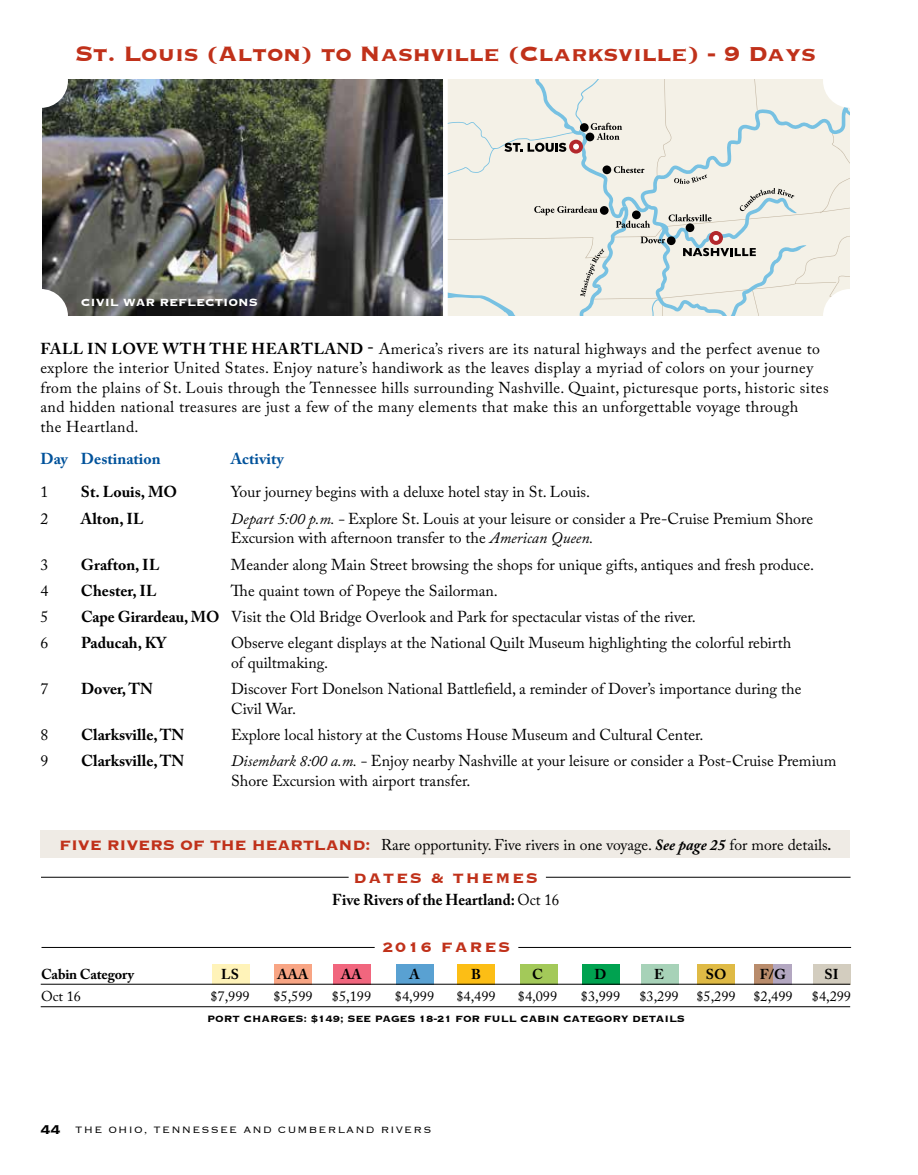
<style>
.page{position:relative;width:918px;height:1175px;background:#fff}
.page>*{position:absolute;margin:0;border:0;box-sizing:border-box;transform-origin:0 0}
.t1{font:700 27px "Copperplate";letter-spacing:-.01em;color:#c0311a}
.t2{font:700 18px "Copperplate";letter-spacing:.1em;color:#c0311a}
.t3{font:700 16.5px "Copperplate";color:#000}
.t4{font:15.75px/19.5px "Adobe Caslon Pro";color:#000}
.t5{font:15.75px/19.5px "Adobe Caslon Pro";letter-spacing:.025em;color:#000}
.t6{font:700 15.75px "Adobe Caslon Pro";color:#000}
.t7{font:700 15.75px "Adobe Caslon Pro";color:#000;scale:.95 1}
.t8{font:700 15.75px "Adobe Caslon Pro";color:#00529b}
.t9{font:15.6px "Adobe Caslon Pro";color:#000}
.t10{font:14.25px "Adobe Caslon Pro";color:#000}
.t11{font:700 14.25px "Adobe Caslon Pro";letter-spacing:-.01em;color:#000}
.t12{font:700 13.5px "Copperplate";color:#fff}
.t13{font:700 12px "Copperplate";letter-spacing:-.01em;color:#000}
.t14{font:300 12px "Copperplate";letter-spacing:.1em;color:#000}
.s1{font-weight:700}
.s2{font-style:italic}
.s3{font-family:"Copperplate";font-weight:700;font-size:18px;color:#c0311a}
.s4{font-weight:700;font-style:italic}
.s5{font-weight:400}
</style>
<div class="page">
<img style="left:42px;top:79px;width:401px;height:237px">
<svg style="left:448px;top:79px;width:402px;height:237px;background:#e9e9e1"></svg>
<hr style="left:41px;top:877px;width:308px;height:1px;background:#000">
<hr style="left:546px;top:877px;width:305px;height:1px;background:#000">
<div style="left:823px;top:54px;width:54px;height:54px;background:#fff;border-radius:50%"></div>
<div style="left:14px;top:54px;width:54px;height:54px;background:#fff;border-radius:50%"></div>
<div style="left:14px;top:289px;width:54px;height:54px;background:#fff;border-radius:50%"></div>
<div style="left:823px;top:289px;width:54px;height:54px;background:#fff;border-radius:50%"></div>
<div style="left:40px;top:830px;width:810px;height:27px;background:#efebe5"></div>
<div style="left:755px;top:964px;width:18px;height:20px;background:#b98c6c"></div>
<div style="left:773px;top:964px;width:19px;height:20px;background:#b3a7c1"></div>
<div style="left:582px;top:964px;width:37px;height:20px;background:#00a250"></div>
<div style="left:642px;top:964px;width:37px;height:20px;background:#a7d2b8"></div>
<div style="left:697px;top:964px;width:37px;height:20px;background:#dfba45"></div>
<div style="left:813px;top:964px;width:37px;height:20px;background:#d3cdbf"></div>
<div style="left:520px;top:964px;width:38px;height:20px;background:#a3c959"></div>
<div style="left:458px;top:964px;width:37px;height:20px;background:#fcbe15"></div>
<div style="left:397px;top:964px;width:37px;height:20px;background:#59a1d2"></div>
<div style="left:334px;top:964px;width:37px;height:20px;background:#f1667e"></div>
<div style="left:274px;top:964px;width:38px;height:20px;background:#f8a584"></div>
<div style="left:212px;top:964px;width:38px;height:20px;background:#fff3b9"></div>
<hr style="left:41px;top:984px;width:809px;height:1px;background:#000">
<hr style="left:41px;top:1006px;width:809px;height:1px;background:#000">
<hr style="left:42px;top:947px;width:333px;height:1px;background:#000">
<hr style="left:518px;top:947px;width:333px;height:1px;background:#000">
<h1 class="t1" style="left:75px;top:36px;width:743px">St. Louis (Alton) to Nashville (Clarksville) - 9 Days</h1>
<p class="t12" style="left:81px;top:293px;width:178px">CIVIL WAR REFLECTIONS</p>
<p class="t5" style="left:40px;top:338px;width:790px"><span class="s1">FALL IN LOVE WTH THE HEARTLAND -</span> America’s rivers are its natural highways and the perfect avenue to explore the interior United States. Enjoy nature’s handiwork as the leaves display a myriad of colors on your journey from the plains of St. Louis through the Tennessee hills surrounding Nashville. Quaint, picturesque ports, historic sites and hidden national treasures are just a few of the many elements that make this an unforgettable voyage through<br>the Heartland.</p>
<p class="t8" style="left:40px;top:450px;width:122px">Day Destination</p>
<p class="t8" style="left:231px;top:450px;width:54px">Activity</p>
<p class="t4" style="left:40px;top:482px;width:9px">1</p>
<p class="t6" style="left:81px;top:483px;width:98px">St. Louis, MO</p>
<p class="t4" style="left:231px;top:482px;width:361px">Your journey begins with a deluxe hotel stay in St. Louis.</p>
<p class="t4" style="left:40px;top:508px;width:9px">2</p>
<p class="t6" style="left:81px;top:509px;width:64px">Alton, IL</p>
<p class="t4" style="left:231px;top:508px;width:584px"><span class="s2">Depart 5:00 p.m. -</span> Explore St. Louis at your leisure or consider a Pre-Cruise Premium Shore<br>Excursion with afternoon transfer to the <span class="s2">American Queen.</span></p>
<p class="t4" style="left:40px;top:554px;width:9px">3</p>
<p class="t6" style="left:81px;top:555px;width:80px">Grafton, IL</p>
<p class="t4" style="left:231px;top:554px;width:585px">Meander along Main Street browsing the shops for unique gifts, antiques and fresh produce.</p>
<p class="t4" style="left:40px;top:580px;width:9px">4</p>
<p class="t6" style="left:81px;top:581px;width:77px">Chester, IL</p>
<p class="t4" style="left:231px;top:580px;width:268px">The quaint town of Popeye the Sailorman.</p>
<p class="t4" style="left:40px;top:607px;width:9px">5</p>
<p class="t4" style="left:81px;top:607px;width:616px"><span class="s1">Cape Girardeau, MO</span> Visit the Old Bridge Overlook and Park for spectacular vistas of the river.</p>
<p class="t4" style="left:41px;top:633px;width:9px">6</p>
<p class="t6" style="left:81px;top:633px;width:87px">Paducah, KY</p>
<p class="t4" style="left:231px;top:633px;width:562px">Observe elegant displays at the National Quilt Museum highlighting the colorful rebirth of quiltmaking.</p>
<p class="t4" style="left:41px;top:679px;width:9px">7</p>
<p class="t6" style="left:81px;top:679px;width:73px">Dover, TN</p>
<p class="t4" style="left:231px;top:679px;width:572px">Discover Fort Donelson National Battlefield, a reminder of Dover’s importance during the<br>Civil War.</p>
<p class="t4" style="left:41px;top:724px;width:9px">8</p>
<p class="t6" style="left:81px;top:725px;width:105px">Clarksville, TN</p>
<p class="t4" style="left:231px;top:724px;width:474px">Explore local history at the Customs House Museum and Cultural Center.</p>
<p class="t4" style="left:41px;top:751px;width:9px">9</p>
<p class="t6" style="left:81px;top:751px;width:105px">Clarksville, TN</p>
<p class="t4" style="left:231px;top:751px;width:607px"><span class="s2">Disembark 8:00 a.m. -</span> Enjoy nearby Nashville at your leisure or consider a Post-Cruise Premium<br>Shore Excursion with airport transfer.</p>
<p class="t9" style="left:59px;top:835px;width:774px"><span class="s3">FIVE RIVERS OF THE HEARTLAND:</span> Rare opportunity. Five rivers in one voyage. <span class="s4">See page 25</span> for more details<span class="s4">.</span></p>
<p class="t2" style="left:354px;top:866px;width:186px">DATES &amp; THEMES</p>
<p class="t7" style="left:332px;top:890px;width:241px">Five Rivers of the Heartland: <span class="s5">Oct 16</span></p>
<p class="t2" style="left:382px;top:935px;width:129px">2016 FARES</p>
<p class="t11" style="left:41px;top:966px;width:95px">Cabin Category</p>
<p class="t11" style="left:221px;top:966px;width:19px">LS</p>
<p class="t11" style="left:278px;top:966px;width:33px">AAA</p>
<p class="t11" style="left:341px;top:966px;width:22px">AA</p>
<p class="t11" style="left:409px;top:966px;width:12px">A</p>
<p class="t11" style="left:471px;top:966px;width:11px">B</p>
<p class="t11" style="left:532px;top:966px;width:12px">C</p>
<p class="t11" style="left:595px;top:966px;width:13px">D</p>
<p class="t11" style="left:654px;top:966px;width:11px">E</p>
<p class="t11" style="left:706px;top:966px;width:22px">SO</p>
<p class="t11" style="left:760px;top:966px;width:28px">F/G</p>
<p class="t11" style="left:824px;top:966px;width:16px">SI</p>
<p class="t10" style="left:41px;top:987px;width:41px">Oct 16</p>
<p class="t10" style="left:210px;top:987px;width:41px">$7,999</p>
<p class="t10" style="left:273px;top:987px;width:41px">$5,599</p>
<p class="t10" style="left:332px;top:987px;width:41px">$5,199</p>
<p class="t10" style="left:395px;top:987px;width:41px">$4,999</p>
<p class="t10" style="left:456px;top:987px;width:41px">$4,499</p>
<p class="t10" style="left:518px;top:987px;width:41px">$4,099</p>
<p class="t10" style="left:581px;top:987px;width:41px">$3,999</p>
<p class="t10" style="left:639px;top:987px;width:155px">$3,299 $5,299 $2,499</p>
<p class="t10" style="left:812px;top:987px;width:41px">$4,299</p>
<p class="t13" style="left:207px;top:1010px;width:479px">PORT CHARGES: $149; SEE PAGES 18-21 FOR FULL CABIN CATEGORY DETAILS</p>
<p class="t3" style="left:40px;top:1118px;width:22px">44</p>
<p class="t14" style="left:75px;top:1122px;width:358px">THE OHIO, TENNESSEE AND CUMBERLAND RIVERS</p>
</div>
